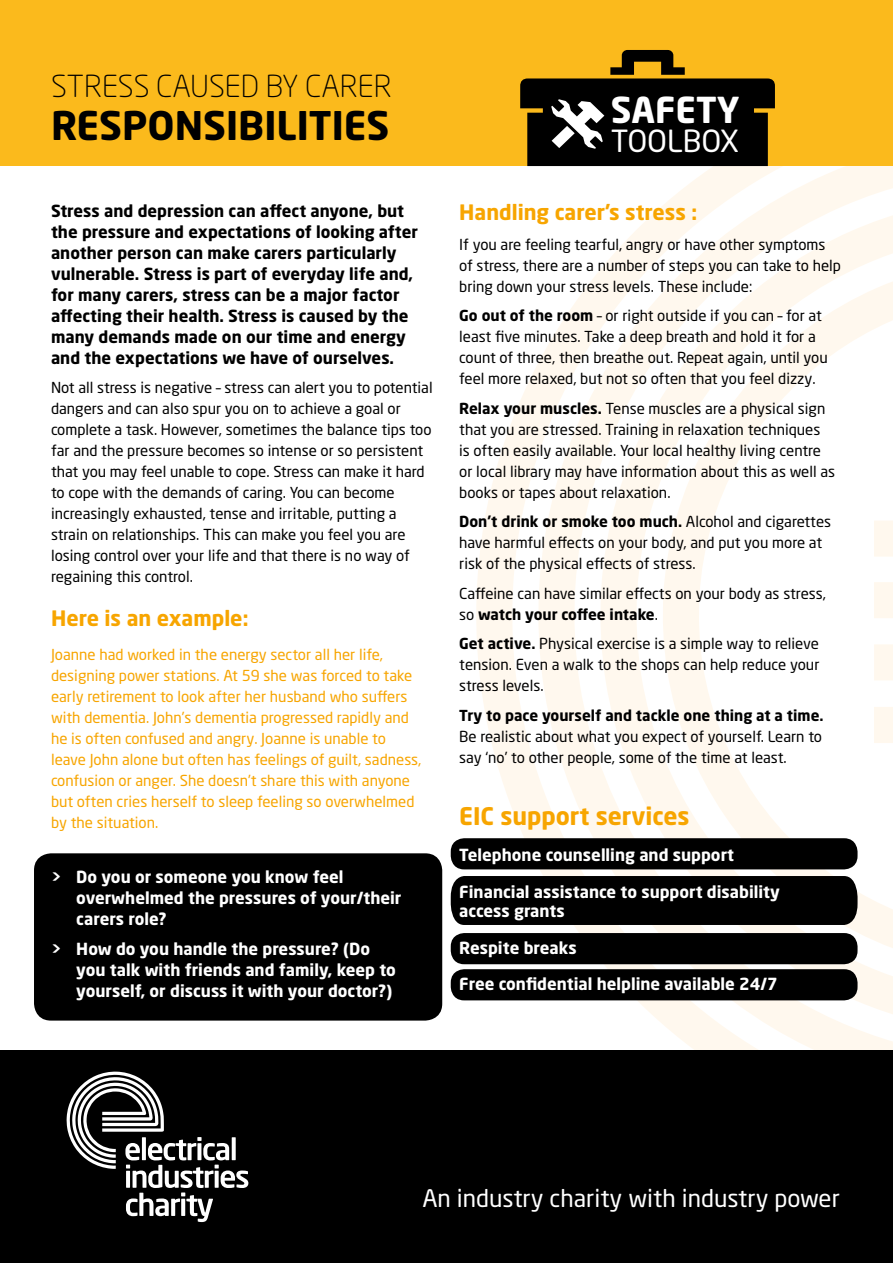
<style>
.page{position:relative;width:893px;height:1263px;background:#fff}
.page>*{position:absolute;margin:0;border:0;box-sizing:border-box;transform-origin:0 0}
.t1{font:700 39px "Neo Sans Std";color:#000}
.t2{font:700 35.4px "Neo Sans Std";color:#fff}
.t3{font:30.15px "Neo Sans Std";color:#fff}
.t4{font:300 30px "Neo Sans Std";color:#000}
.t5{font:24px "Neo Sans Std";color:#fff}
.t6{font:700 24px "Neo Sans Std";color:#f7a500}
.t7{font:700 21px "Neo Sans Std";color:#f7a500}
.t8{font:700 16.5px/21px "Neo Sans Std";color:#000}
.t9{font:700 16.5px/21px "Neo Sans Std";color:#fff}
.t10{font:15px/21px "Neo Sans Std";color:#000}
.t11{font:15px/21px "Neo Sans Std";color:#f7a500}
.t12{font:700 15px "Neo Sans Std";color:#000}
.s1{font-weight:700}
</style>
<div class="page">
<div style="left:34px;top:853px;width:408px;height:167px;background:#000;border-radius:17px"></div>
<svg style="left:475px;top:166px;width:418px;height:884px"></svg>
<div style="left:451px;top:838px;width:406px;height:31px;background:#000;border-radius:14px"></div>
<div style="left:451px;top:876px;width:406px;height:49px;background:#000"></div>
<div style="left:451px;top:933px;width:406px;height:31px;background:#000;border-radius:14px"></div>
<div style="left:451px;top:969px;width:406px;height:31px;background:#000;border-radius:14px"></div>
<div style="left:0;top:0;width:893px;height:166px;background:#fbba1c"></div>
<svg style="left:520px;top:50px;width:255px;height:116px"></svg>
<div style="left:0;top:1050px;width:893px;height:213px;background:#000"></div>
<svg style="left:66px;top:1071px;width:182px;height:151px"></svg>
<h3 class="t4" style="left:51px;top:68px;width:342px">STRESS CAUSED BY CARER</h3>
<h1 class="t1" style="left:51px;top:101px;width:340px">RESPONSIBILITIES</h1>
<p class="t8" style="left:51px;top:200px;width:369px">Stress and depression can affect anyone, but the pressure and expectations of looking after another person can make carers particularly vulnerable. Stress is part of everyday life and, for many carers, stress can be a major factor affecting their health. Stress is caused by the many demands made on our time and energy and the expectations we have of ourselves.</p>
<p class="t10" style="left:51px;top:377px;width:383px">Not all stress is negative – stress can alert you to potential dangers and can also spur you on to achieve a goal or complete a task. However, sometimes the balance tips too far and the pressure becomes so intense or so persistent that you may feel unable to cope. Stress can make it hard to cope with the demands of caring. You can become increasingly exhausted, tense and irritable, putting a strain on relationships. This can make you feel you are losing control over your life and that there is no way of regaining this control.</p>
<h3 class="t7" style="left:51px;top:605px;width:199px">Here is an example:</h3>
<p class="t11" style="left:51px;top:644px;width:372px">Joanne had worked in the energy sector all her life, designing power stations. At 59 she was forced to take early retirement to look after her husband who suffers with dementia. John’s dementia progressed rapidly and he is often confused and angry. Joanne is unable to leave John alone but often has feelings of guilt, sadness, confusion or anger. She doesn’t share this with anyone but often cries herself to sleep feeling so overwhelmed by the situation.</p>
<p class="t9" style="left:76px;top:866px;width:327px;text-indent:-25px">&gt; Do you or someone you know feel overwhelmed the pressures of your/their carers role?</p>
<p class="t9" style="left:76px;top:937px;width:321px;text-indent:-25px">&gt; How do you handle the pressure? (Do you talk with friends and family, keep to yourself, or discuss it with your doctor?)</p>
<h2 class="t2" style="left:611px;top:87px;width:130px">SAFETY</h2>
<h3 class="t3" style="left:611px;top:122px;width:130px">TOOLBOX</h3>
<h3 class="t7" style="left:459px;top:199px;width:240px">Handling carer’s stress :</h3>
<p class="t10" style="left:459px;top:233px;width:383px">If you are feeling tearful, angry or have other symptoms of stress, there are a number of steps you can take to help bring down your stress levels. These include:</p>
<p class="t10" style="left:459px;top:305px;width:370px"><span class="s1">Go out of the room</span> – or right outside if you can – for at least five minutes. Take a deep breath and hold it for a count of three, then breathe out. Repeat again, until you feel more relaxed, but not so often that you feel dizzy.</p>
<p class="t10" style="left:459px;top:397px;width:377px"><span class="s1">Relax your muscles.</span> Tense muscles are a physical sign that you are stressed. Training in relaxation techniques<br>is often easily available. Your local healthy living centre or local library may have information about this as well as books or tapes about relaxation.</p>
<p class="t10" style="left:459px;top:511px;width:373px"><span class="s1">Don’t drink or smoke too much.</span> Alcohol and cigarettes have harmful effects on your body, and put you more at risk of the physical effects of stress.</p>
<p class="t10" style="left:459px;top:582px;width:368px">Caffeine can have similar effects on your body as stress, so <span class="s1">watch your coffee intake</span>.</p>
<p class="t10" style="left:459px;top:633px;width:362px;text-align:justify"><span class="s1">Get active.</span> Physical exercise is a simple way to relieve tension. Even a walk to the shops can help reduce your stress levels.</p>
<p class="t12" style="left:459px;top:706px;width:366px">Try to pace yourself and tackle one thing at a time.</p>
<p class="t10" style="left:459px;top:725px;width:364px">Be realistic about what you expect of yourself. Learn to say ‘no’ to other people, some of the time at least.</p>
<h3 class="t6" style="left:459px;top:800px;width:232px">EIC support services</h3>
<p class="t9" style="left:459px;top:844px;width:276px">Telephone counselling and support</p>
<p class="t9" style="left:459px;top:881px;width:322px;line-height:19.5px">Financial assistance to support disability access grants</p>
<p class="t9" style="left:459px;top:937px;width:119px">Respite breaks</p>
<p class="t9" style="left:459px;top:973px;width:320px">Free confidential helpline available 24/7</p>
<h3 class="t5" style="left:422px;top:1183px;width:419px">An industry charity with industry power</h3>
</div>
